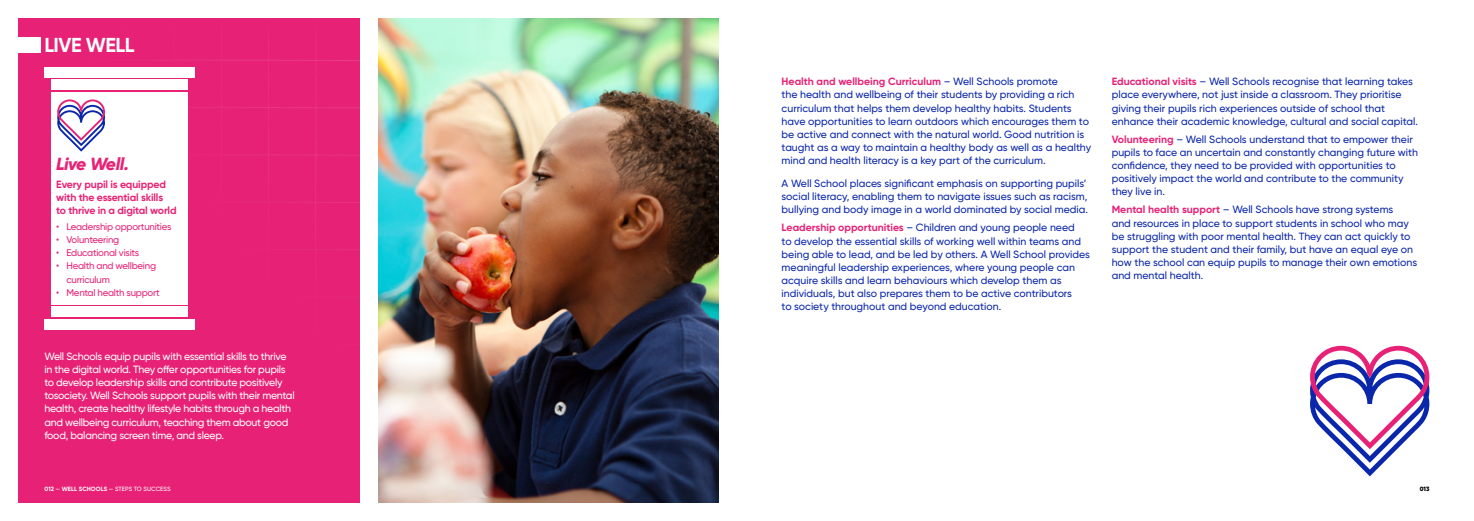
<style>
.page{position:relative;width:1474px;height:521px;background:#fff}
.page>*{position:absolute;margin:0;border:0;box-sizing:border-box;transform-origin:0 0}
.Heading_1_bold{font:700 20.12px "Gilroy";letter-spacing:-.025em;color:#fff}
.t1{font:italic 800 17.5px "Gilroy";letter-spacing:-.03em;color:#e72276}
.body{font:500 10.5px/13.1px "Gilroy";color:#0a26aa}
.body-2{font:500 10.5px/13.1px "Gilroy";letter-spacing:-.025em;color:#fff}
.t2{font:700 10.5px/13.1px "Gilroy";letter-spacing:-.015em;color:#e72276}
.t3{font:500 9.62px/13.1px "Gilroy";letter-spacing:-.025em;color:#e72276}
.t4{font:500 6.12px "Gilroy";letter-spacing:.005em;color:#fff}
.t5{font:900 6.12px "Gilroy";color:#000}
.s1{font-weight:700;color:#e72276}
.s2{font-weight:700}
</style>
<div class="page">
<img style="left:378px;top:18px;width:341px;height:485px">
<div style="left:9px;top:16px;width:353px;height:496px;background:#e72276"></div>
<svg style="left:17px;top:21px;width:343px;height:442px"></svg>
<svg style="left:26px;top:390px;width:17px;height:7px"></svg>
<svg style="left:32px;top:141px;width:2px;height:6px"></svg>
<svg style="left:26px;top:153px;width:17px;height:3px"></svg>
<svg style="left:32px;top:17px;width:1px;height:16px"></svg>
<svg style="left:26px;top:41px;width:17px;height:27px"></svg>
<svg style="left:26px;top:107px;width:17px;height:2px"></svg>
<svg style="left:26px;top:187px;width:17px;height:18px"></svg>
<svg style="left:26px;top:339px;width:17px;height:7px"></svg>
<svg style="left:61px;top:430px;width:38px;height:10px"></svg>
<svg style="left:61px;top:390px;width:38px;height:7px"></svg>
<svg style="left:79px;top:17px;width:2px;height:16px"></svg>
<svg style="left:61px;top:41px;width:38px;height:26px"></svg>
<svg style="left:61px;top:339px;width:38px;height:7px"></svg>
<svg style="left:125px;top:430px;width:14px;height:10px"></svg>
<svg style="left:125px;top:390px;width:14px;height:7px"></svg>
<svg style="left:126px;top:17px;width:2px;height:16px"></svg>
<svg style="left:125px;top:41px;width:14px;height:26px"></svg>
<svg style="left:125px;top:339px;width:14px;height:7px"></svg>
<svg style="left:174px;top:17px;width:1px;height:16px"></svg>
<svg style="left:174px;top:41px;width:1px;height:16px"></svg>
<svg style="left:173px;top:339px;width:2px;height:7px"></svg>
<svg style="left:221px;top:141px;width:2px;height:6px"></svg>
<svg style="left:221px;top:17px;width:1px;height:16px"></svg>
<svg style="left:221px;top:41px;width:2px;height:16px"></svg>
<svg style="left:220px;top:187px;width:3px;height:18px"></svg>
<svg style="left:220px;top:339px;width:3px;height:7px"></svg>
<svg style="left:268px;top:141px;width:2px;height:6px"></svg>
<svg style="left:268px;top:17px;width:2px;height:16px"></svg>
<svg style="left:268px;top:41px;width:2px;height:16px"></svg>
<svg style="left:268px;top:187px;width:2px;height:18px"></svg>
<svg style="left:268px;top:339px;width:2px;height:7px"></svg>
<svg style="left:316px;top:392px;width:6px;height:5px"></svg>
<svg style="left:315px;top:141px;width:2px;height:6px"></svg>
<svg style="left:315px;top:153px;width:7px;height:3px"></svg>
<svg style="left:315px;top:17px;width:2px;height:16px"></svg>
<svg style="left:316px;top:41px;width:6px;height:27px"></svg>
<svg style="left:315px;top:187px;width:7px;height:18px"></svg>
<svg style="left:315px;top:339px;width:7px;height:7px"></svg>
<div style="left:0;top:37px;width:40px;height:16px;background:#fff"></div>
<div style="left:360px;top:13px;width:17px;height:499px;background:#fff"></div>
<div style="left:51px;top:92px;width:137px;height:212px;background:#fff"></div>
<div style="left:44px;top:67px;width:151px;height:10px;background:#fff"></div>
<div style="left:44px;top:319px;width:151px;height:10px;background:#fff"></div>
<div style="left:51px;top:79px;width:137px;height:11px;background:#fff"></div>
<div style="left:51px;top:307px;width:137px;height:10px;background:#fff"></div>
<svg style="left:57px;top:99px;width:48px;height:53px"></svg>
<svg style="left:1310px;top:346px;width:119px;height:130px"></svg>
<div style="left:0;top:0;width:17px;height:521px;background:#fff"></div>
<div style="left:0;top:0;width:737px;height:17px;background:#fff"></div>
<div style="left:0;top:504px;width:737px;height:17px;background:#fff"></div>
<p class="Heading_1_bold" style="left:44px;top:32px;width:92px">LIVE WELL</p>
<p class="t1" style="left:56px;top:153px;width:74px">Live Well.</p>
<p class="t2" style="left:56px;top:178px;width:122px">Every pupil is equipped with the essential skills<br>to thrive in a digital world</p>
<p class="t3" style="left:56px;top:220px;width:117px">• Leadership opportunities</p>
<p class="t3" style="left:56px;top:233px;width:65px">• Volunteering</p>
<p class="t3" style="left:56px;top:246px;width:84px">• Educational visits</p>
<p class="t3" style="left:66px;top:259px;width:91px;text-indent:-10px">• Health and wellbeing curriculum</p>
<p class="t3" style="left:56px;top:286px;width:105px">• Mental health support</p>
<p class="body-2" style="left:44px;top:349px;width:252px">Well Schools equip pupils with essential skills to thrive in the digital world. They offer opportunities for pupils to develop leadership skills and contribute positively tosociety. Well Schools support pupils with their mental health, create healthy lifestyle habits through a health and wellbeing curriculum, teaching them about good food, balancing screen time, and sleep.</p>
<p class="body" style="left:781px;top:75px;width:311px"><span class="s1">Health and wellbeing Curriculum</span> – Well Schools promote<br>the health and wellbeing of their students by providing a rich curriculum that helps them develop healthy habits. Students have opportunities to learn outdoors which encourages them to be active and connect with the natural world. Good nutrition is taught as a way to maintain a healthy body as well as a healthy mind and health literacy is a key part of the curriculum.</p>
<p class="body" style="left:781px;top:177px;width:308px">A Well School places significant emphasis on supporting pupils’ social literacy, enabling them to navigate issues such as racism, bullying and body image in a world dominated by social media.</p>
<p class="body" style="left:781px;top:221px;width:310px"><span class="s1">Leadership opportunities</span> – Children and young people need<br>to develop the essential skills of working well within teams and being able to lead, and be led by others. A Well School provides meaningful leadership experiences, where young people can acquire skills and learn behaviours which develop them as individuals, but also prepares them to be active contributors<br>to society throughout and beyond education.</p>
<p class="body" style="left:1111px;top:75px;width:308px"><span class="s1">Educational visits</span> – Well Schools recognise that learning takes place everywhere, not just inside a classroom. They prioritise giving their pupils rich experiences outside of school that enhance their academic knowledge, cultural and social capital.</p>
<p class="body" style="left:1111px;top:132px;width:308px"><span class="s1">Volunteering</span> – Well Schools understand that to empower their pupils to face an uncertain and constantly changing future with confidence, they need to be provided with opportunities to positively impact the world and contribute to the community they live in.</p>
<p class="body" style="left:1111px;top:203px;width:307px"><span class="s1">Mental health support</span> – Well Schools have strong systems<br>and resources in place to support students in school who may be struggling with poor mental health. They can act quickly to support the student and their family, but have an equal eye on how the school can equip pupils to manage their own emotions and mental health.</p>
<p class="t4" style="left:45px;top:485px;width:127px"><span class="s2">012</span> — <span class="s2">WELL SCHOOLS</span> — STEPS TO SUCCESS</p>
<p class="t5" style="left:1419px;top:484px;width:11px">013</p>
</div>
